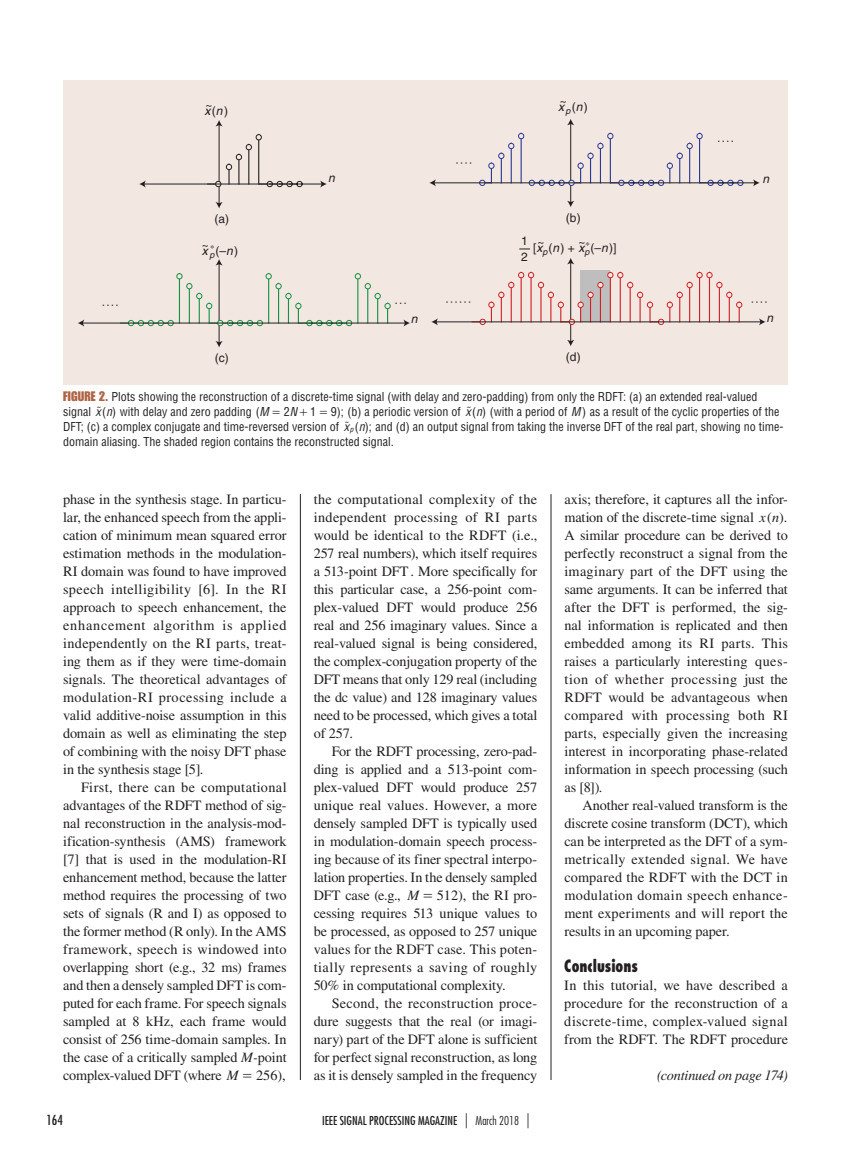
<style>
.page{position:relative;width:851px;height:1161px;background:#fff}
.page>*{position:absolute;margin:0;border:0;box-sizing:border-box;transform-origin:0 0}
.t1{font:800 condensed 16.5px "Futura Std";color:#231f20;scale:.85 1}
.t2{font:14.25px/18px "Times LT Std";letter-spacing:-.005em;color:#231f20;text-align:justify}
.t3{font:italic 14.25px "Times LT Std";letter-spacing:-.015em;color:#231f20}
.t4{font:condensed 13.5px "Futura Std";color:#231f20}
.t5{font:condensed 12px/15px "Helvetica LT Std";color:#231f20}
.t6{font:12px/15.1px "Helvetica";color:#231f20}
.t7{font:condensed 12px "Futura Std";color:#231f20}
.t8{font:italic 12px "Helvetica";color:#231f20}
.s1{font-style:normal}
.s2{font-style:italic}
.s3{font-family:"Impact LT Std";font-stretch:normal;font-size:13.5px;color:#b06446}
.s4{font-family:"MM Etc";font-stretch:normal}
.s5{font-family:"MM Times Roman";font-stretch:normal}
.s6{font-style:italic;font-size:7.5px}
.s7{font-family:"MM Times Roman"}
.s8{font-weight:300;font-size:15px}
.s9{font-weight:300}
</style>
<div class="page">
<hr style="left:550px;top:494px;width:1px;height:586px;background:#231f20">
<hr style="left:300px;top:494px;width:1px;height:586px;background:#231f20">
<div style="left:63px;top:80px;width:724px;height:305px;background:#f3e8e1"></div>
<hr style="left:570px;top:123px;width:1px;height:80px;background:#231f20">
<svg style="left:567px;top:201px;width:7px;height:6px"></svg>
<svg style="left:567px;top:119px;width:7px;height:6px"></svg>
<hr style="left:219px;top:264px;width:1px;height:79px;background:#231f20">
<svg style="left:215px;top:341px;width:8px;height:6px"></svg>
<svg style="left:215px;top:259px;width:8px;height:7px"></svg>
<hr style="left:570px;top:262px;width:1px;height:80px;background:#231f20">
<svg style="left:567px;top:340px;width:7px;height:6px"></svg>
<svg style="left:567px;top:258px;width:7px;height:6px"></svg>
<div style="left:580px;top:270px;width:30px;height:52px;background:#bfbebe"></div>
<svg style="left:139px;top:120px;width:188px;height:88px"></svg>
<hr style="left:82px;top:323px;width:323px;height:1px;background:#231f20">
<svg style="left:100px;top:273px;width:310px;height:54px"></svg>
<svg style="left:78px;top:319px;width:6px;height:8px"></svg>
<svg style="left:453px;top:133px;width:291px;height:53px"></svg>
<hr style="left:434px;top:182px;width:321px;height:1px;background:#231f20">
<svg style="left:753px;top:179px;width:6px;height:7px"></svg>
<svg style="left:429px;top:179px;width:7px;height:7px"></svg>
<hr style="left:436px;top:322px;width:325px;height:1px;background:#231f20">
<svg style="left:759px;top:318px;width:6px;height:7px"></svg>
<svg style="left:431px;top:272px;width:311px;height:53px"></svg>
<p class="t6" style="left:560px;top:93px;width:9px">~</p>
<p class="t6" style="left:205px;top:97px;width:9px">~</p>
<p class="t8" style="left:558px;top:100px;width:31px">x<sub>p</sub><span class="s1">(</span>n<span class="s1">)</span></p>
<p class="t8" style="left:204px;top:104px;width:25px">x<span class="s1">(</span>n<span class="s1">)</span></p>
<p class="t8" style="left:328px;top:171px;width:8px">n</p>
<p class="t8" style="left:762px;top:172px;width:8px">n</p>
<p class="t6" style="left:214px;top:211px;width:16px">(a)</p>
<p class="t6" style="left:566px;top:210px;width:16px">(b)</p>
<p class="t6" style="left:202px;top:237px;width:14px">~∗</p>
<p class="t6" style="left:202px;top:244px;width:38px"><span class="s2">x</span><sub>p</sub>(–<span class="s2">n</span>)</p>
<p class="t6" style="left:521px;top:234px;width:8px">1<br>2</p>
<p class="t6" style="left:537px;top:234px;width:9px">~</p>
<p class="t6" style="left:578px;top:234px;width:13px">~∗</p>
<p class="t6" style="left:533px;top:240px;width:85px">[<span class="s2">x</span><sub>p</sub>(<span class="s2">n</span>) + <span class="s2">x</span><sub>p</sub>(–<span class="s2">n</span>)]</p>
<p class="t8" style="left:411px;top:312px;width:8px">n</p>
<p class="t8" style="left:766px;top:311px;width:8px">n</p>
<p class="t6" style="left:215px;top:350px;width:15px">(c)</p>
<p class="t6" style="left:566px;top:349px;width:16px">(d)</p>
<p class="t5" style="left:63px;top:389px;width:695px"><span class="s3">FIGURE 2.</span> Plots showing the reconstruction of a discrete-time signal (with delay and zero-padding) from only the RDFT: (a) an extended real-valued signal <span class="s2">x n</span></p>
<p class="t5" style="left:97px;top:404px;width:386px"><span class="s4">u</span>( ) with delay and zero padding (<span class="s2">M</span> <span class="s5">=</span> 2<span class="s2">N</span> <span class="s5">+</span> 1 <span class="s5">=</span> 9); (b) a periodic version of <span class="s2">x n</span></p>
<p class="t5" style="left:466px;top:404px;width:314px"><span class="s4">u</span>( ) (with a period of <span class="s2">M</span>) as a result of the cyclic properties of the</p>
<p class="t5" style="left:63px;top:419px;width:721px;text-indent:282px"><span class="s4">u</span><span class="s6">p</span> ( ); and (d) an output signal from taking the inverse DFT of the real part, showing no time&shy;domain aliasing. The shaded region contains the reconstructed signal.</p>
<p class="t5" style="left:63px;top:419px;width:303px">DFT; (c) a complex conjugate and time-reversed version of <span class="s2">x n</span></p>
<p class="t2" style="left:63px;top:490px;width:225px">phase in the synthesis stage. In particu&shy;lar, the enhanced speech from the appli&shy;cation of minimum mean squared error estimation methods in the modulation-RI domain was found to have improved speech intelligibility [6]. In the RI approach to speech enhancement, the enhancement algorithm is applied independently on the RI parts, treat&shy;ing them as if they were time-domain signals. The theoretical advantages of modulation-RI processing include a valid additive-noise assumption in this domain as well as eliminating the step of combining with the noisy DFT phase in the synthesis stage [5].</p>
<p class="t2" style="left:63px;top:778px;width:225px;text-indent:18px">First, there can be computational advantages of the RDFT method of sig&shy;nal reconstruction in the analysis-mod&shy;ification-synthesis (AMS) framework [7] that is used in the modulation-RI enhancement method, because the latter method requires the processing of two sets of signals (R and I) as opposed to the former method (R only). In the AMS framework, speech is windowed into overlapping short (e.g., 32 ms) frames and then a densely sampled DFT is com&shy;puted for each frame. For speech signals sampled at 8 kHz, each frame would consist of 256 time-domain samples. In the case of a critically sampled <span class="s2">M-</span>point complex-valued DFT (where <span class="s2">M</span> <span class="s7">=</span> 256),</p>
<p class="t2" style="left:313px;top:490px;width:225px">the computational complexity of the independent processing of RI parts would be identical to the RDFT (i.e., 257 real numbers), which itself requires a 513-point DFT. More specifically for this particular case, a 256-point com&shy;plex-valued DFT would produce 256 real and 256 imaginary values. Since a real-valued signal is being considered, the complex-conjugation property of the DFT means that only 129 real (including the dc value) and 128 imaginary values need to be processed, which gives a total of 257.</p>
<p class="t2" style="left:313px;top:742px;width:225px;text-indent:18px">For the RDFT processing, zero-pad&shy;ding is applied and a 513-point com&shy;plex-valued DFT would produce 257 unique real values. However, a more densely sampled DFT is typically used in modulation-domain speech process&shy;ing because of its finer spectral interpo&shy;lation properties. In the densely sampled DFT case (e.g., <span class="s2">M</span> <span class="s7">=</span> 512), the RI pro&shy;cessing requires 513 unique values to be processed, as opposed to 257 unique values for the RDFT case. This poten&shy;tially represents a saving of roughly 50% in computational complexity.</p>
<p class="t2" style="left:314px;top:994px;width:225px;text-indent:18px">Second, the reconstruction proce&shy;dure suggests that the real (or imagi&shy;nary) part of the DFT alone is sufficient for perfect signal reconstruction, as long as it is densely sampled in the frequency</p>
<p class="t4" style="left:46px;top:1112px;width:18px">164</p>
<p class="t7" style="left:322px;top:1113px;width:209px">IEEE SIGNAL PROCESSI NG MAGAZINE <span class="s8">|</span> <span class="s9">March 2018</span> <span class="s8">|</span></p>
<p class="t2" style="left:564px;top:490px;width:225px">axis; therefore, it captures all the infor&shy;mation of the discrete-time signal <span class="s2">x n</span>( ).<br>A similar procedure can be derived to perfectly reconstruct a signal from the imaginary part of the DFT using the same arguments. It can be inferred that after the DFT is performed, the sig&shy;nal information is replicated and then embedded among its RI parts. This raises a particularly interesting ques&shy;tion of whether processing just the RDFT would be advantageous when compared with processing both RI parts, especially given the increasing interest in incorporating phase-related information in speech processing (such as [8]).</p>
<p class="t2" style="left:564px;top:796px;width:225px;text-indent:18px">Another real-valued transform is the discrete cosine transform (DCT), which can be interpreted as the DFT of a sym&shy;metrically extended signal. We have compared the RDFT with the DCT in modulation domain speech enhance&shy;ment experiments and will report the results in an upcoming paper.</p>
<p class="t1" style="left:564px;top:956px;width:88px">Conclusions</p>
<p class="t2" style="left:564px;top:976px;width:225px">In this tutorial, we have described a procedure for the reconstruction of a discrete-time, complex-valued signal from the RDFT. The RDFT procedure</p>
<p class="t3" style="left:657px;top:1067px;width:132px">(continued on page 174)</p>
</div>
